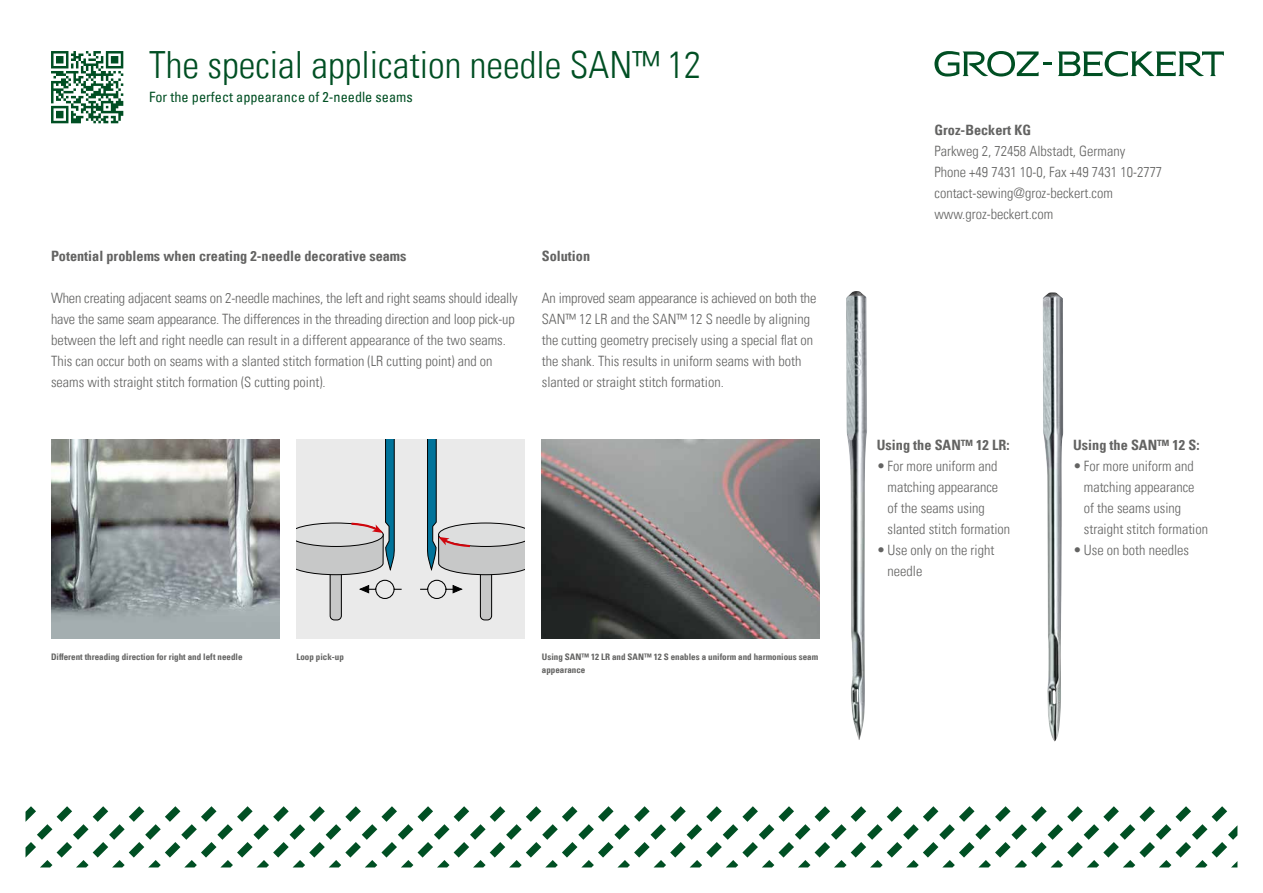
<style>
.page{position:relative;width:1263px;height:893px;background:#fff}
.page>*{position:absolute;margin:0;border:0;box-sizing:border-box;transform-origin:0 0}
.t1{font:37.5px "Univers Com 47 Light Cond";color:#004f23}
.t2{font:14.25px/21px "Univers Com 47 Light Cond";color:#636362}
.t3{font:14.25px "Univers Com 67 Bold Cond";color:#636362}
.t4{font:condensed 14.25px "Univers Com 57";color:#004f23}
.t5{font:9px/13.5px "Univers Com 67 Bold Cond";color:#636362}
</style>
<div class="page">
<svg style="left:1058px;top:51px;width:166px;height:26px"></svg>
<svg style="left:934px;top:51px;width:117px;height:26px"></svg>
<svg style="left:26px;top:806px;width:1211px;height:61px"></svg>
<svg style="left:51px;top:51px;width:72px;height:72px"></svg>
<div style="left:296px;top:439px;width:229px;height:200px;background:#eaeaea"></div>
<div style="left:330px;top:570px;width:11px;height:50px;background:#c7c8c8;border-radius:4px"></div>
<div style="left:330px;top:570px;width:12px;height:50px;border:1px solid #000;border-radius:4px"></div>
<div style="left:480px;top:570px;width:12px;height:50px;background:#c7c8c8;border-radius:4px"></div>
<div style="left:480px;top:570px;width:12px;height:50px;border:1px solid #000;border-radius:4px"></div>
<svg style="left:296px;top:439px;width:106px;height:160px"></svg>
<svg style="left:420px;top:439px;width:105px;height:160px"></svg>
<img style="left:51px;top:439px;width:228px;height:200px">
<img style="left:542px;top:439px;width:277px;height:200px">
<img style="left:1043px;top:292px;width:20px;height:449px">
<img style="left:846px;top:291px;width:21px;height:449px">
<h1 class="t1" style="left:149px;top:42px;width:553px">The special application needle SAN™ 12</h1>
<p class="t4" style="left:149px;top:88px;width:265px">For the perfect appearance of 2-needle seams</p>
<p class="t3" style="left:51px;top:247px;width:357px">Potential problems when creating 2-needle decorative seams</p>
<p class="t2" style="left:51px;top:287px;width:468px">When creating adjacent seams on 2-needle machines, the left and right seams should ideally have the same seam appearance. The differences in the threading direction and loop pick-up between the left and right needle can result in a different appearance of the two seams.<br>This can occur both on seams with a slanted stitch formation (LR cutting point) and on seams with straight stitch formation (S cutting point).</p>
<p class="t3" style="left:542px;top:247px;width:50px">Solution</p>
<p class="t2" style="left:542px;top:287px;width:276px">An improved seam appearance is achieved on both the SAN™ 12 LR and the SAN™ 12 S needle by aligning the cutting geometry precisely using a special flat on the shank. This results in uniform seams with both slanted or straight stitch formation.</p>
<p class="t5" style="left:51px;top:650px;width:193px">Different threading direction for right and left needle</p>
<p class="t5" style="left:542px;top:650px;width:278px">Using SAN™ 12 LR and SAN™ 12 S enables a uniform and harmonious seam appearance</p>
<p class="t5" style="left:296px;top:650px;width:49px">Loop pick-up</p>
<p class="t3" style="left:934px;top:121px;width:98px">Groz-Beckert KG</p>
<p class="t2" style="left:934px;top:140px;width:229px">Parkweg 2, 72458 Albstadt, Germany<br>Phone +49 7431 10-0, Fax +49 7431 10-2777 contact-sewing@groz-beckert.com www.groz-beckert.com</p>
<p class="t3" style="left:877px;top:436px;width:134px">Using the SAN™ 12 LR:</p>
<p class="t2" style="left:887px;top:455px;width:124px;text-indent:-11px">•For more uniform and matching appearance of the seams using slanted stitch formation</p>
<p class="t2" style="left:887px;top:539px;width:108px;text-indent:-11px">•Use only on the right needle</p>
<p class="t3" style="left:1073px;top:436px;width:128px">Using the SAN™ 12 S:</p>
<p class="t2" style="left:1084px;top:455px;width:126px;text-indent:-11px">•For more uniform and matching appearance of the seams using straight stitch formation</p>
<p class="t2" style="left:1073px;top:539px;width:117px">•Use on both needles</p>
</div>
